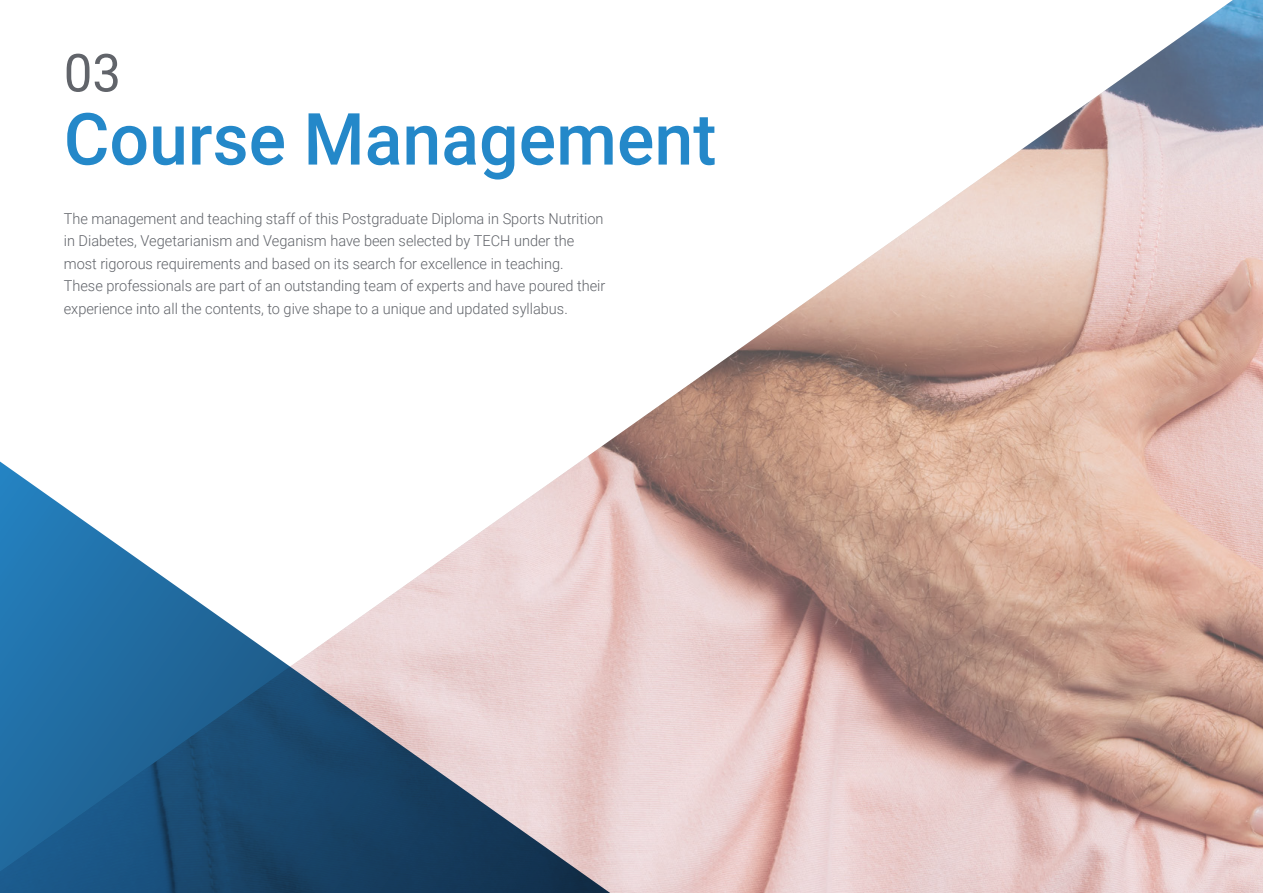
<style>
.page{position:relative;width:1263px;height:893px;background:#fff}
.page>*{position:absolute;margin:0;border:0;box-sizing:border-box;transform-origin:0 0}
.t1{font:500 72px "Roboto";color:#2488c9}
.t2{font:52.5px "Roboto";color:#61646a}
.t3{font:300 15px/22.5px "Roboto";color:#61646a}
</style>
<div class="page">
<img style="left:602px;top:0;width:661px;height:893px">
<svg style="left:0;top:446px;width:640px;height:447px"></svg>
<h2 class="t2" style="left:64px;top:36px;width:59px">03</h2>
<h1 class="t1" style="left:64px;top:89px;width:654px">Course Management</h1>
<p class="t3" style="left:64px;top:207px;width:543px">The management and teaching staff of this Postgraduate Diploma in Sports Nutrition in Diabetes, Vegetarianism and Veganism have been selected by TECH under the most rigorous requirements and based on its search for excellence in teaching.<br>These professionals are part of an outstanding team of experts and have poured their experience into all the contents, to give shape to a unique and updated syllabus.</p>
</div>
